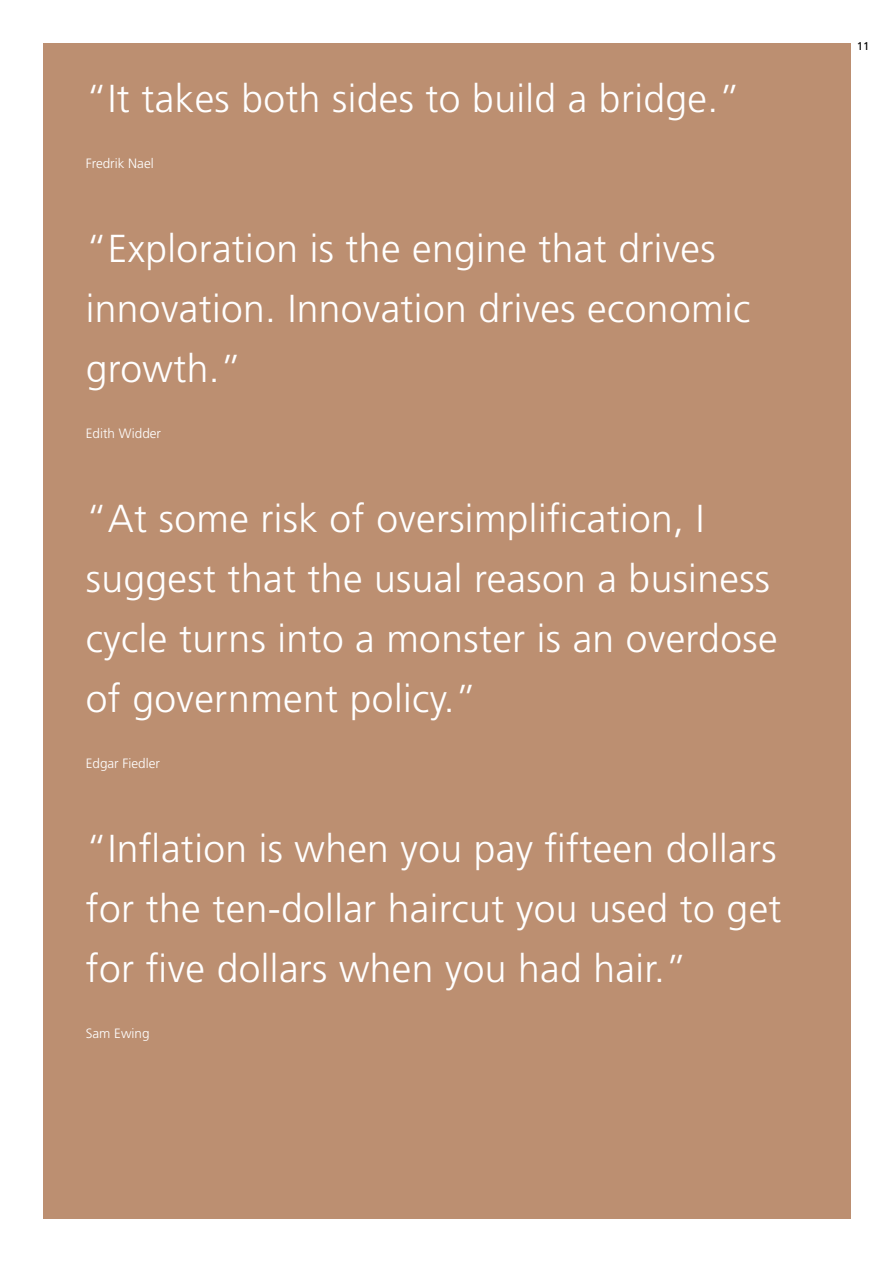
<style>
.page{position:relative;width:893px;height:1263px;background:#fff}
.page>*{position:absolute;margin:0;border:0;box-sizing:border-box;transform-origin:0 0}
.t1{font:300 39px/60px "Frutiger LT Std";letter-spacing:.01em;color:#fff}
.t2{font:300 13.5px "Frutiger LT Std";color:#fff}
.t3{font:11.25px "Frutiger LT Std";color:#000}
</style>
<div class="page">
<div style="left:43px;top:43px;width:807px;height:1176px;background:#bc8f71"></div>
<p class="t1" style="left:86px;top:69px;width:656px">“It takes both sides to build a bridge.”</p>
<p class="t2" style="left:86px;top:156px;width:69px">Fredrik Nael</p>
<p class="t1" style="left:86px;top:219px;width:666px">“Exploration is the engine that drives innovation. Innovation drives economic growth.”</p>
<p class="t2" style="left:86px;top:426px;width:77px">Edith Widder</p>
<p class="t1" style="left:86px;top:489px;width:693px">“At some risk of oversimplification, I suggest that the usual reason a business cycle turns into a monster is an overdose of government policy.”</p>
<p class="t2" style="left:86px;top:755px;width:76px">Edgar Fiedler</p>
<p class="t1" style="left:86px;top:819px;width:697px">“Inflation is when you pay fifteen dollars for the ten-dollar haircut you used to get for five dollars when you had hair.”</p>
<p class="t2" style="left:86px;top:1025px;width:65px">Sam Ewing</p>
<p class="t3" style="left:857px;top:40px;width:14px">11</p>
</div>
